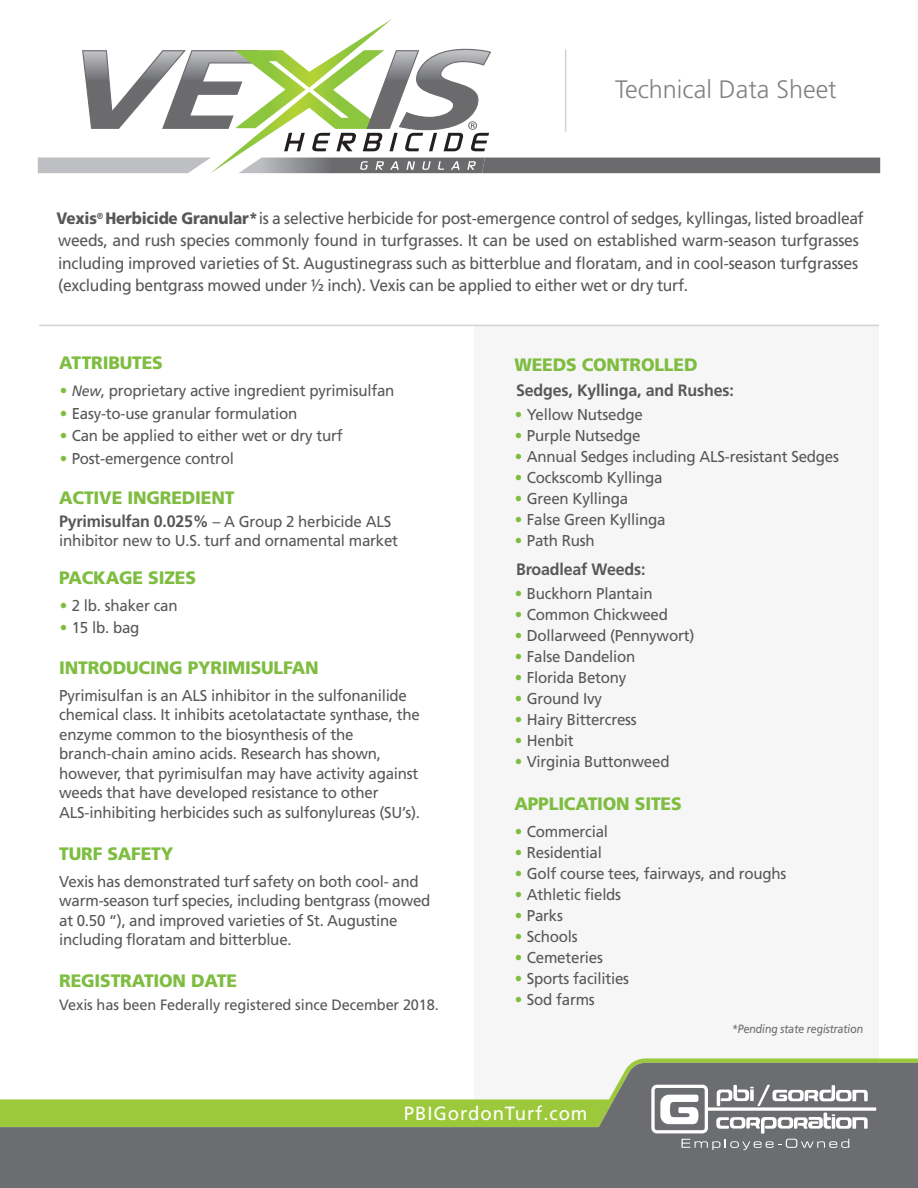
<style>
.page{position:relative;width:918px;height:1188px;background:#fff}
.page>*{position:absolute;margin:0;border:0;box-sizing:border-box;transform-origin:0 0}
.t1{font:300 25.2px "Frutiger";color:#808285}
.t2{font:19.2px "Frutiger";letter-spacing:.05em;color:#fff}
.t3{font:900 18px "Frutiger";letter-spacing:-.01em;color:#7fbd41}
.t4{font:16.5px/22.5px "Frutiger";letter-spacing:-.01em;color:#57585a;scale:.95 1}
.t5{font:700 16.5px "Frutiger";letter-spacing:-.01em;color:#57585a}
.t6{font:15.75px/19.5px "Frutiger";letter-spacing:-.015em;color:#57585a;scale:.96 1}
.t7{font:15px "Frutiger";letter-spacing:-.01em;color:#57585a}
.t8{font:italic 12px "Frutiger";letter-spacing:-.02em;color:#6c6d70;scale:.9 1}
.s1{font-weight:900}
.s2{color:#7fbd41}
.s3{font-style:italic;font-size:15px}
.s4{font-weight:700;font-size:16.5px}
</style>
<div class="page">
<div style="left:475px;top:325px;width:404px;height:791px;background:#f6f6f7"></div>
<svg style="left:632px;top:1058px;width:286px;height:5px"></svg>
<svg style="left:0;top:1063px;width:918px;height:125px;fill:#6c6d70"></svg>
<svg style="left:651px;top:1085px;width:225px;height:65px"></svg>
<hr style="left:39px;top:325px;width:840px;height:1px;background:#d1d2d4">
<svg style="left:38px;top:19px;width:842px;height:155px"></svg>
<h1 class="t1" style="left:615px;top:75px;width:223px">Technical Data Sheet</h1>
<p class="t4" style="left:57px;top:207px;width:851px"><span class="s1">Vexis</span><sup>®</sup> <span class="s1">Herbicide Granular*</span>is a selective herbicide for post-emergence control of sedges, kyllingas, listed broadleaf weeds, and rush species commonly found in turfgrasses. It can be used on established warm-season turfgrasses including improved varieties of St. Augustinegrass such as bitterblue and floratam, and in cool-season turfgrasses (excluding bentgrass mowed under ½ inch). Vexis can be applied to either wet or dry turf.</p>
<p class="t3" style="left:59px;top:352px;width:105px">ATTRIBUTES</p>
<p class="t6" style="left:60px;top:381px;width:350px"><span class="s2">•</span> <span class="s3">New</span>, proprietary active ingredient pyrimisulfan</p>
<p class="t6" style="left:60px;top:403px;width:249px"><span class="s2">•</span> Easy-to-use granular formulation</p>
<p class="t6" style="left:60px;top:426px;width:296px"><span class="s2">•</span> Can be applied to either wet or dry turf</p>
<p class="t6" style="left:60px;top:448px;width:183px"><span class="s2">•</span> Post-emergence control</p>
<p class="t3" style="left:59px;top:487px;width:177px">ACTIVE INGREDIENT</p>
<p class="t6" style="left:59px;top:511px;width:354px"><span class="s4">Pyrimisulfan 0.025%</span> – A Group 2 herbicide ALS inhibitor new to U.S. turf and ornamental market</p>
<p class="t3" style="left:59px;top:566px;width:138px">PACKAGE SIZES</p>
<p class="t6" style="left:60px;top:595px;width:124px"><span class="s2">•</span> 2 lb. shaker can</p>
<p class="t6" style="left:60px;top:618px;width:84px"><span class="s2">•</span> 15 lb. bag</p>
<p class="t3" style="left:59px;top:656px;width:261px">INTRODUCING PYRIMISULFAN</p>
<p class="t6" style="left:59px;top:685px;width:377px">Pyrimisulfan is an ALS inhibitor in the sulfonanilide chemical class. It inhibits acetolatactate synthase, the enzyme common to the biosynthesis of the branch-chain amino acids. Research has shown, however, that pyrimisulfan may have activity against weeds that have developed resistance to other ALS-inhibiting herbicides such as sulfonylureas (SU’s).</p>
<p class="t3" style="left:59px;top:842px;width:116px">TURF SAFETY</p>
<p class="t6" style="left:59px;top:871px;width:388px">Vexis has demonstrated turf safety on both cool- and warm-season turf species, including bentgrass (mowed at 0.50 “), and improved varieties of St. Augustine including floratam and bitterblue.</p>
<p class="t3" style="left:59px;top:970px;width:179px">REGISTRATION DATE</p>
<p class="t7" style="left:59px;top:996px;width:381px">Vexis has been Federally registered since December 2018.</p>
<p class="t3" style="left:514px;top:354px;width:185px">WEEDS CONTROLLED</p>
<p class="t5" style="left:516px;top:381px;width:219px">Sedges, Kyllinga, and Rushes:</p>
<p class="t6" style="left:515px;top:405px;width:135px"><span class="s2">•</span> Yellow Nutsedge</p>
<p class="t6" style="left:515px;top:426px;width:132px"><span class="s2">•</span> Purple Nutsedge</p>
<p class="t6" style="left:515px;top:447px;width:339px"><span class="s2">•</span> Annual Sedges including ALS-resistant Sedges</p>
<p class="t6" style="left:515px;top:468px;width:155px"><span class="s2">•</span> Cockscomb Kyllinga</p>
<p class="t6" style="left:515px;top:489px;width:119px"><span class="s2">•</span> Green Kyllinga</p>
<p class="t6" style="left:515px;top:510px;width:158px"><span class="s2">•</span> False Green Kyllinga</p>
<p class="t6" style="left:515px;top:531px;width:85px"><span class="s2">•</span> Path Rush</p>
<p class="t5" style="left:516px;top:559px;width:131px">Broadleaf Weeds:</p>
<p class="t6" style="left:515px;top:584px;width:145px"><span class="s2">•</span> Buckhorn Plantain</p>
<p class="t6" style="left:515px;top:605px;width:161px"><span class="s2">•</span> Common Chickweed</p>
<p class="t6" style="left:515px;top:626px;width:188px"><span class="s2">•</span> Dollarweed (Pennywort)</p>
<p class="t6" style="left:515px;top:647px;width:127px"><span class="s2">•</span> False Dandelion</p>
<p class="t6" style="left:515px;top:668px;width:118px"><span class="s2">•</span> Florida Betony</p>
<p class="t6" style="left:515px;top:689px;width:92px"><span class="s2">•</span> Ground Ivy</p>
<p class="t6" style="left:515px;top:710px;width:128px"><span class="s2">•</span> Hairy Bittercress</p>
<p class="t6" style="left:515px;top:731px;width:63px"><span class="s2">•</span> Henbit</p>
<p class="t6" style="left:515px;top:752px;width:163px"><span class="s2">•</span> Virginia Buttonweed</p>
<p class="t3" style="left:514px;top:793px;width:169px">APPLICATION SITES</p>
<p class="t6" style="left:515px;top:822px;width:98px"><span class="s2">•</span> Commercial</p>
<p class="t6" style="left:515px;top:843px;width:92px"><span class="s2">•</span> Residential</p>
<p class="t6" style="left:515px;top:864px;width:284px"><span class="s2">•</span> Golf course tees, fairways, and roughs</p>
<p class="t6" style="left:515px;top:885px;width:112px"><span class="s2">•</span> Athletic fields</p>
<p class="t6" style="left:515px;top:906px;width:52px"><span class="s2">•</span> Parks</p>
<p class="t6" style="left:515px;top:927px;width:67px"><span class="s2">•</span> Schools</p>
<p class="t6" style="left:515px;top:948px;width:93px"><span class="s2">•</span> Cemeteries</p>
<p class="t6" style="left:515px;top:969px;width:120px"><span class="s2">•</span> Sports facilities</p>
<p class="t6" style="left:515px;top:990px;width:85px"><span class="s2">•</span> Sod farms</p>
<p class="t8" style="left:732px;top:1021px;width:148px">*Pending state registration</p>
<p class="t2" style="left:404px;top:1102px;width:185px">PBIGordonTurf.com</p>
</div>
